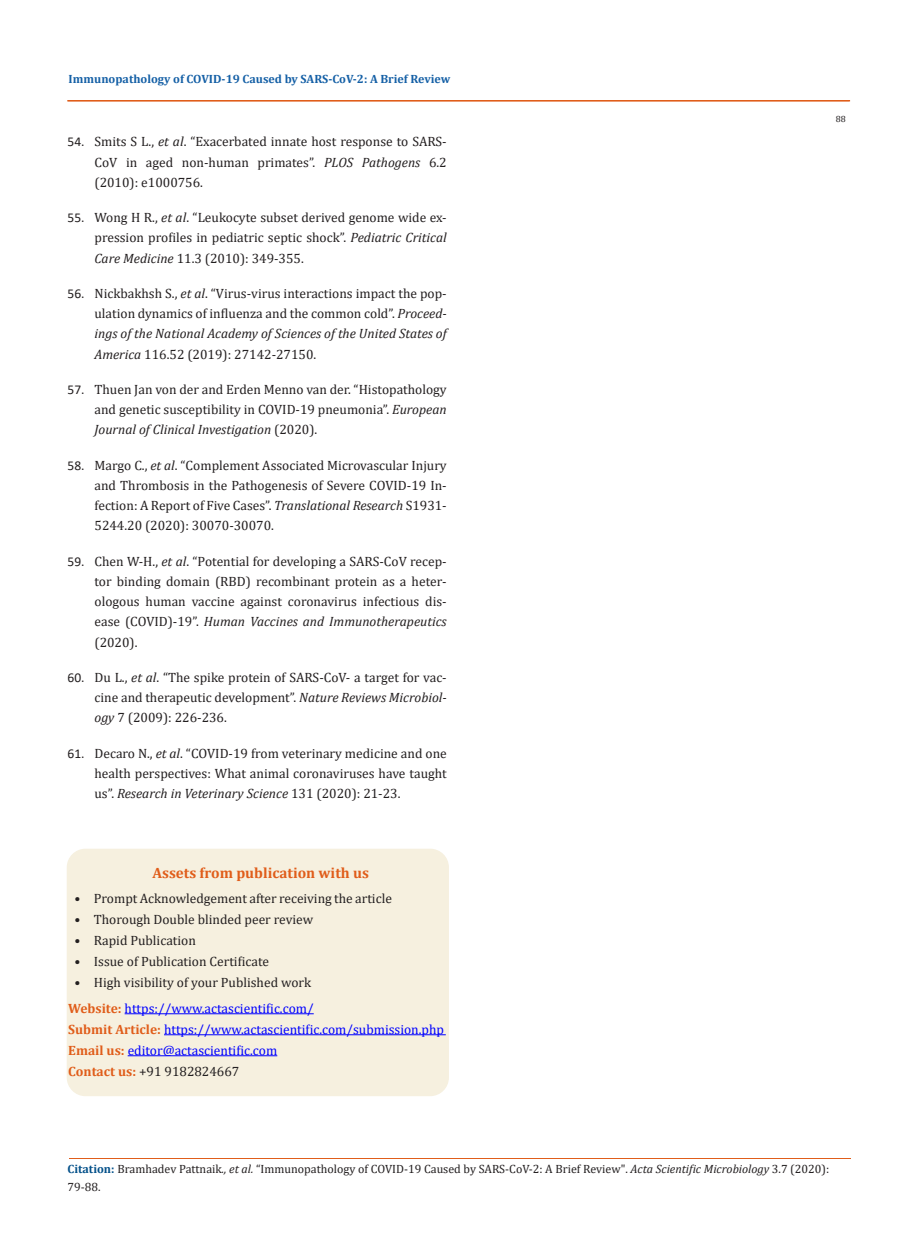
<style>
.page{position:relative;width:917px;height:1260px;background:#fff}
.page>*{position:absolute;margin:0;border:0;box-sizing:border-box;transform-origin:0 0}
.t1{font:700 15px "Cambria";color:#e05d1a}
.t2{font:13.5px/20.2px "Cambria";color:#231f20;text-align:justify}
.t3{font:13.5px "Cambria";color:#00f}
.t4{font:12px/18px "Cambria";color:#231f20}
.t5{font:700 12px "Cambria";color:#1560a6}
.t6{font:9px "Cambria";color:#231f20}
.s1{font-family:"Calibri"}
.s2{font-style:italic}
.s3{font-weight:700;color:#e05d1a}
.s4{font-weight:700;color:#035089}
</style>
<div class="page">
<div style="left:67px;top:849px;width:381px;height:246px;background:#f6f0df;border-radius:18px"></div>
<div style="left:67px;top:849px;width:382px;height:247px;border:2px solid #f6f0df;border-radius:18px"></div>
<hr style="left:125px;top:1013px;width:189px;height:1px;background:#00f">
<hr style="left:164px;top:1034px;width:282px;height:1px;background:#00f">
<hr style="left:128px;top:1055px;width:149px;height:1px;background:#00f">
<hr style="left:69px;top:1158px;width:781px;height:1px;background:#e05d1a">
<p class="t5" style="left:69px;top:70px;width:383px">Immunopathology of COVID-19 Caused by SARS-CoV-2: A Brief Review</p>
<p class="t2" style="left:94px;top:132px;width:354px;text-indent:-27px"><span class="s1">54.</span> Smits S L., <span class="s2">et al</span>. “Exacerbated innate host response to SARS-CoV in aged non-human primates”. <span class="s2">PLOS Pathogens</span> 6.2 (2010): e1000756.</p>
<p class="t2" style="left:94px;top:207px;width:354px;text-indent:-27px"><span class="s1">55.</span> Wong H R., <span class="s2">et al</span>. “Leukocyte subset derived genome wide ex&shy;pression profiles in pediatric septic shock”. <span class="s2">Pediatric Critical Care Medicine</span> 11.3 (2010): 349-355.</p>
<p class="t2" style="left:94px;top:283px;width:354px;text-indent:-27px"><span class="s1">56.</span> Nickbakhsh S., <span class="s2">et al</span>. “Virus-virus interactions impact the pop&shy;ulation dynamics of influenza and the common cold”. <span class="s2">Proceed&shy;ings of the National Academy of Sciences of the United States of America</span> 116.52 (2019): 27142-27150.</p>
<p class="t2" style="left:94px;top:379px;width:354px;text-indent:-27px"><span class="s1">57.</span> Thuen Jan von der and Erden Menno van der. “Histopathology and genetic susceptibility in COVID-19 pneumonia”. <span class="s2">European Journal of Clinical Investigation</span> (2020).</p>
<p class="t2" style="left:94px;top:455px;width:354px;text-indent:-27px"><span class="s1">58.</span> Margo C., <span class="s2">et al</span>. “Complement Associated Microvascular Injury and Thrombosis in the Pathogenesis of Severe COVID-19 In&shy;fection: A Report of Five Cases”. <span class="s2">Translational Research</span> S1931- 5244.20 (2020): 30070-30070.</p>
<p class="t2" style="left:94px;top:551px;width:354px;text-indent:-27px"><span class="s1">59.</span> Chen W-H., <span class="s2">et al</span>. “Potential for developing a SARS-CoV recep&shy;tor binding domain (RBD) recombinant protein as a heter&shy;ologous human vaccine against coronavirus infectious dis&shy;ease (COVID)-19”. <span class="s2">Human Vaccines and Immunotherapeutics </span>(2020).</p>
<p class="t2" style="left:94px;top:667px;width:354px;text-indent:-27px"><span class="s1">60.</span> Du L., <span class="s2">et al</span>. “The spike protein of SARS-CoV- a target for vac&shy;cine and therapeutic development”. <span class="s2">Nature Reviews Microbiol&shy;ogy</span> 7 (2009): 226-236.</p>
<p class="t2" style="left:94px;top:743px;width:354px;text-indent:-27px"><span class="s1">61.</span> Decaro N., <span class="s2">et al</span>. “COVID-19 from veterinary medicine and one health perspectives: What animal coronaviruses have taught us”. <span class="s2">Research in Veterinary Science</span> 131 (2020): 21-23.</p>
<p class="t1" style="left:152px;top:862px;width:218px">Assets from publication with us</p>
<p class="t2" style="left:74px;top:889px;width:319px">• Prompt Acknowledgement after receiving the article</p>
<p class="t2" style="left:74px;top:910px;width:240px">• Thorough Double blinded peer review</p>
<p class="t2" style="left:74px;top:931px;width:123px">• Rapid Publication</p>
<p class="t2" style="left:74px;top:952px;width:196px">• Issue of Publication Certificate</p>
<p class="t2" style="left:74px;top:973px;width:238px">• High visibility of your Published work</p>
<p class="t3" style="left:68px;top:1000px;width:247px"><span class="s3">Website:</span> https://www.actascientific.com/</p>
<p class="t3" style="left:68px;top:1021px;width:377px"><span class="s3">Submit Article:</span> https://www.actascientific.com/submission.php</p>
<p class="t3" style="left:68px;top:1042px;width:210px"><span class="s3">Email us:</span> editor@actascientific.com</p>
<p class="t2" style="left:68px;top:1061px;width:173px"><span class="s3">Contact us:</span> +91 9182824667</p>
<p class="t6" style="left:835px;top:114px;width:11px">88</p>
<p class="t4" style="left:67px;top:1160px;width:763px"><span class="s4">Citation:</span> Bramhadev Pattnaik<span class="s2">., et al.</span> “Immunopathology of COVID-19 Caused by SARS-CoV-2: A Brief Review". <span class="s2">Acta Scientific Microbiology</span> 3.7 (2020):<br>79-88.</p>
</div>
